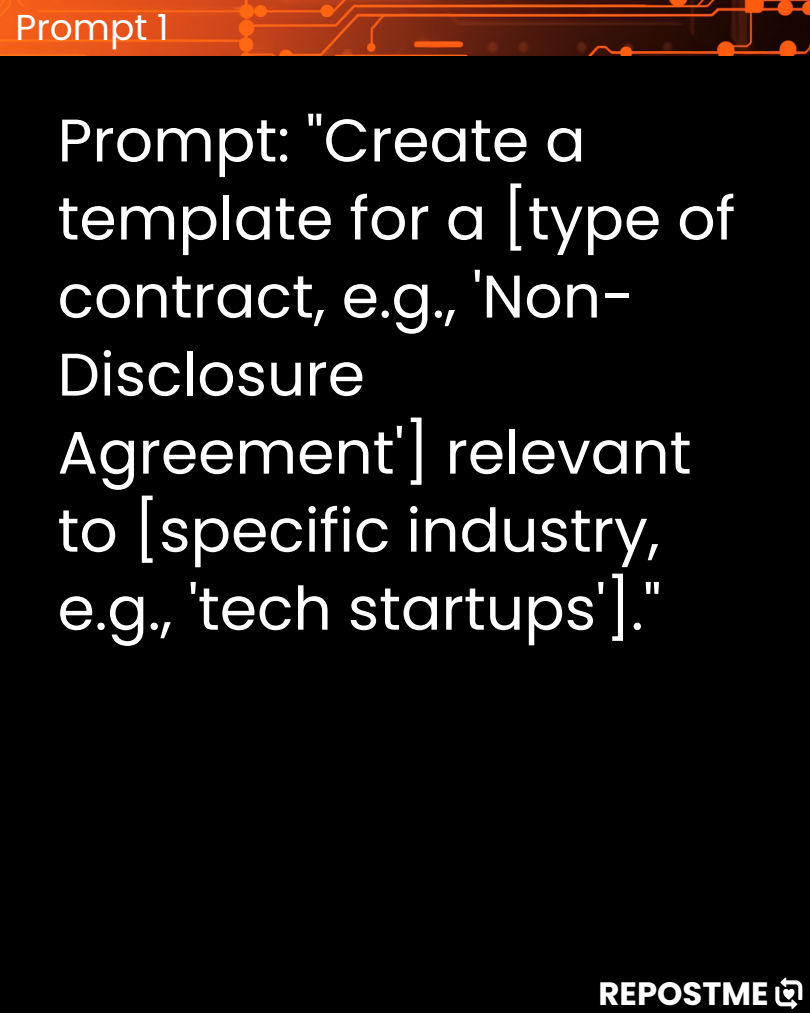
<style>
.page{position:relative;width:810px;height:1013px;background:#fff}
.page>*{position:absolute;margin:0;border:0;box-sizing:border-box;transform-origin:0 0}
.t1{font:60px/78px "Poppins";color:#fff}
.t2{font:36px "Poppins";color:#fff}
.t3{font:700 32.3px "Poppins";color:#fff}
</style>
<div class="page">
<div style="left:0;top:0;width:810px;height:1012px;background:#000"></div>
<img style="left:0;top:0;width:810px;height:55px">
<svg style="left:775px;top:977px;width:27px;height:32px"></svg>
<p class="t2" style="left:16px;top:2px;width:154px">Prompt 1</p>
<p class="t1" style="left:58px;top:101px;width:679px">Prompt: "Create a template for a [type of contract, e.g., 'Non-<br>Disclosure<br>Agreement'] relevant to [specific industry, e.g., 'tech startups']."</p>
<p class="t3" style="left:598px;top:970px;width:172px">REPOSTME</p>
</div>
